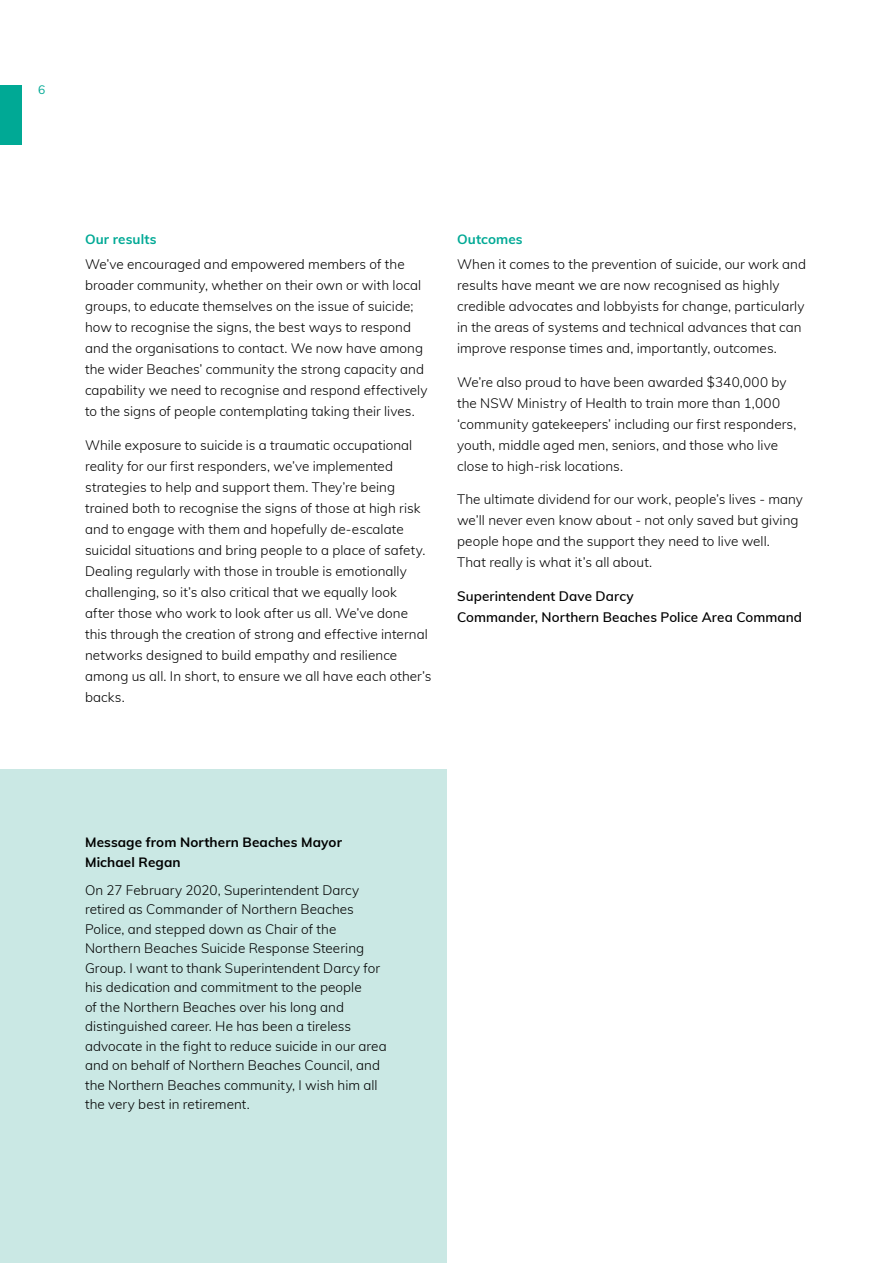
<style>
.page{position:relative;width:893px;height:1263px;background:#fff}
.page>*{position:absolute;margin:0;border:0;box-sizing:border-box;transform-origin:0 0}
.t1{font:300 13.5px/21px "Muli";letter-spacing:.005em;color:#000}
.t2{font:600 13.5px/21px "Muli";letter-spacing:.005em;color:#000}
.t3{font:700 13.5px/19.5px "Muli";letter-spacing:.01em;color:#000}
.t4{font:700 13.5px "Muli";letter-spacing:.005em;color:#00a995}
.t5{font:12px "Muli";color:#00a995}
</style>
<div class="page">
<div style="left:0;top:85px;width:21px;height:59px;background:#00a995"></div>
<div style="left:0;top:770px;width:446px;height:493px;background:#cae8e4"></div>
<p class="t5" style="left:38px;top:81px;width:9px">6</p>
<p class="t4" style="left:85px;top:229px;width:73px">Our results</p>
<p class="t1" style="left:85px;top:253px;width:344px">We’ve encouraged and empowered members of the broader community, whether on their own or with local groups, to educate themselves on the issue of suicide; how to recognise the signs, the best ways to respond and the organisations to contact. We now have among the wider Beaches’ community the strong capacity and capability we need to recognise and respond effectively to the signs of people contemplating taking their lives.</p>
<p class="t1" style="left:85px;top:434px;width:348px">While exposure to suicide is a traumatic occupational reality for our first responders, we’ve implemented strategies to help and support them. They’re being trained both to recognise the signs of those at high risk and to engage with them and hopefully de-escalate suicidal situations and bring people to a place of safety.<br>Dealing regularly with those in trouble is emotionally challenging, so it’s also critical that we equally look<br>after those who work to look after us all. We’ve done this through the creation of strong and effective internal networks designed to build empathy and resilience among us all. In short, to ensure we all have each other’s backs.</p>
<p class="t4" style="left:457px;top:229px;width:67px">Outcomes</p>
<p class="t1" style="left:457px;top:253px;width:350px">When it comes to the prevention of suicide, our work and results have meant we are now recognised as highly credible advocates and lobbyists for change, particularly in the areas of systems and technical advances that can improve response times and, importantly, outcomes.</p>
<p class="t1" style="left:457px;top:371px;width:341px">We’re also proud to have been awarded $340,000 by the NSW Ministry of Health to train more than 1,000 ‘community gatekeepers’ including our first responders, youth, middle aged men, seniors, and those who live close to high-risk locations.</p>
<p class="t1" style="left:457px;top:488px;width:347px">The ultimate dividend for our work, people’s lives - many we’ll never even know about - not only saved but giving people hope and the support they need to live well.<br>That really is what it’s all about.</p>
<p class="t2" style="left:457px;top:585px;width:346px">Superintendent Dave Darcy<br>Commander, Northern Beaches Police Area Command</p>
<p class="t3" style="left:85px;top:832px;width:258px">Message from Northern Beaches Mayor<br>Michael Regan</p>
<p class="t1" style="left:85px;top:879px;width:303px;line-height:19.5px">On 27 February 2020, Superintendent Darcy retired as Commander of Northern Beaches Police, and stepped down as Chair of the Northern Beaches Suicide Response Steering Group. I want to thank Superintendent Darcy for his dedication and commitment to the people<br>of the Northern Beaches over his long and distinguished career. He has been a tireless advocate in the fight to reduce suicide in our area and on behalf of Northern Beaches Council, and the Northern Beaches community, I wish him all the very best in retirement.</p>
</div>
